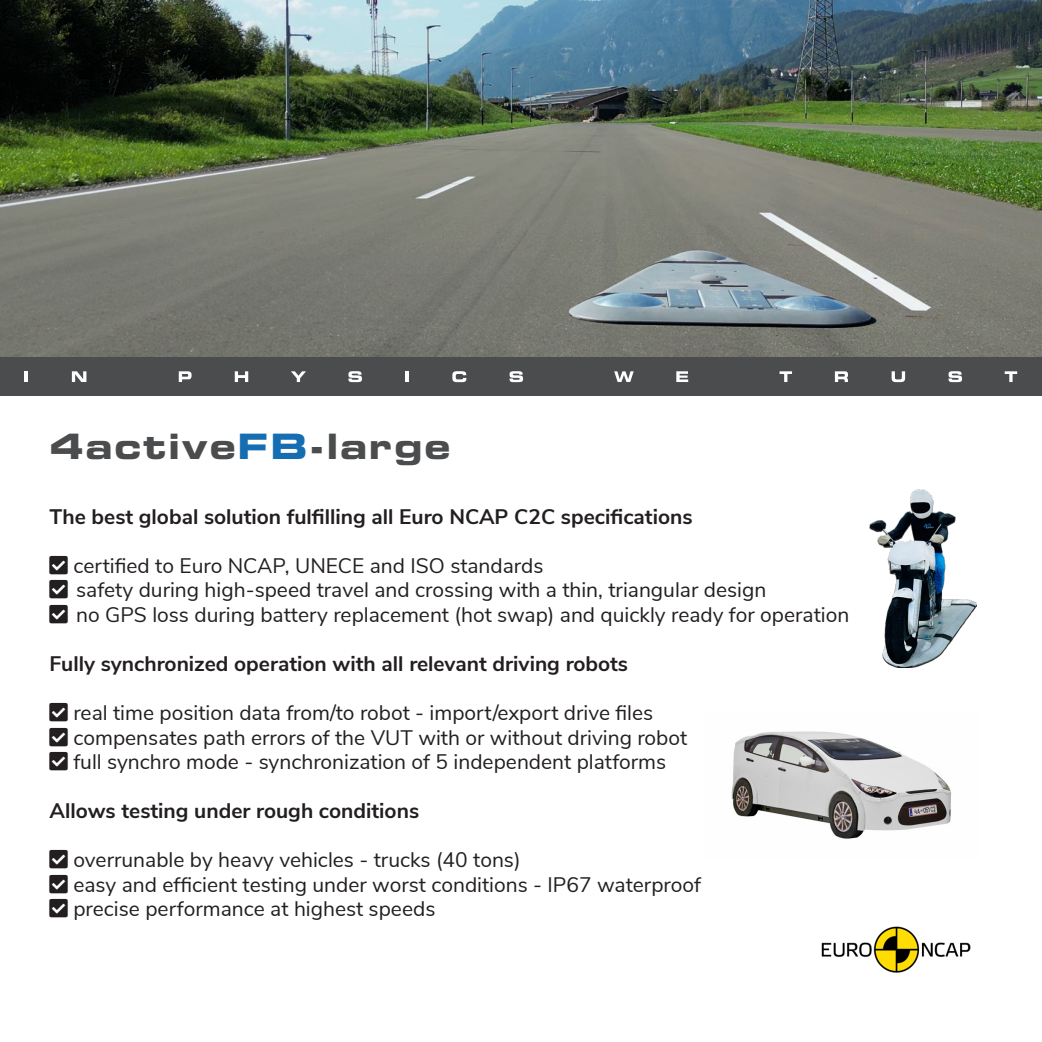
<style>
.page{position:relative;width:1042px;height:1042px;background:#fff}
.page>*{position:absolute;margin:0;border:0;box-sizing:border-box;transform-origin:0 0}
.t1{font:35px "Eurostile Bold Extended Two";letter-spacing:.05em;color:#4b4c4d}
.Absatzformat_1{font:21px "Nunito Sans";color:#231f20}
.Absatzformat_1-2{font:700 21px "Nunito Sans";color:#231f20}
.s1{color:#156eb1}
</style>
<div class="page">
<img style="left:0;top:0;width:1042px;height:357px">
<div style="left:0;top:357px;width:1042px;height:39px;background:#4b4c4d"></div>
<svg style="left:25px;top:371px;width:3px;height:11px"></svg>
<svg style="left:72px;top:371px;width:14px;height:11px"></svg>
<svg style="left:179px;top:371px;width:13px;height:11px"></svg>
<svg style="left:235px;top:371px;width:13px;height:11px"></svg>
<svg style="left:291px;top:371px;width:15px;height:11px"></svg>
<svg style="left:348px;top:371px;width:14px;height:11px"></svg>
<hr style="left:405px;top:371px;width:4px;height:11px;background:#fff">
<svg style="left:452px;top:371px;width:14px;height:11px"></svg>
<svg style="left:509px;top:371px;width:14px;height:11px"></svg>
<svg style="left:614px;top:371px;width:20px;height:11px"></svg>
<svg style="left:676px;top:371px;width:12px;height:11px"></svg>
<svg style="left:779px;top:371px;width:13px;height:11px"></svg>
<svg style="left:835px;top:371px;width:13px;height:11px"></svg>
<svg style="left:891px;top:371px;width:14px;height:11px"></svg>
<svg style="left:948px;top:371px;width:14px;height:11px"></svg>
<svg style="left:1004px;top:371px;width:13px;height:11px"></svg>
<img style="left:870px;top:489px;width:106px;height:179px">
<img style="left:731px;top:731px;width:221px;height:108px">
<img style="left:821px;top:926px;width:149px;height:46px">
<p class="t1" style="left:50px;top:422px;width:402px">4active<span class="s1">FB</span>-large</p>
<p class="Absatzformat_1-2" style="left:50px;top:501px;width:644px">The best global solution fulfilling all Euro NCAP C2C specifications</p>
<p class="Absatzformat_1" style="left:50px;top:550px;width:495px">▲❑◆ certified to Euro NCAP, UNECE and ISO standards</p>
<p class="Absatzformat_1" style="left:50px;top:575px;width:718px">▲❑◆ safety during high-speed travel and crossing with a thin, triangular design</p>
<p class="Absatzformat_1" style="left:50px;top:599px;width:801px">▲❑◆ no GPS loss during battery replacement (hot swap) and quickly ready for operation</p>
<p class="Absatzformat_1-2" style="left:50px;top:648px;width:580px">Fully synchronized operation with all relevant driving robots</p>
<p class="Absatzformat_1" style="left:50px;top:697px;width:605px">▲❑◆ real time position data from/to robot - import/export drive files</p>
<p class="Absatzformat_1" style="left:50px;top:722px;width:639px">▲❑◆ compensates path errors of the VUT with or without driving robot</p>
<p class="Absatzformat_1" style="left:50px;top:746px;width:618px">▲❑◆ full synchro mode - synchronization of 5 independent platforms</p>
<p class="Absatzformat_1-2" style="left:50px;top:795px;width:371px">Allows testing under rough conditions</p>
<p class="Absatzformat_1" style="left:50px;top:844px;width:472px">▲❑◆ overrunable by heavy vehicles - trucks (40 tons)</p>
<p class="Absatzformat_1" style="left:50px;top:869px;width:653px">▲❑◆ easy and efficient testing under worst conditions - IP67 waterproof</p>
<p class="Absatzformat_1" style="left:50px;top:893px;width:387px">▲❑◆ precise performance at highest speeds</p>
</div>
